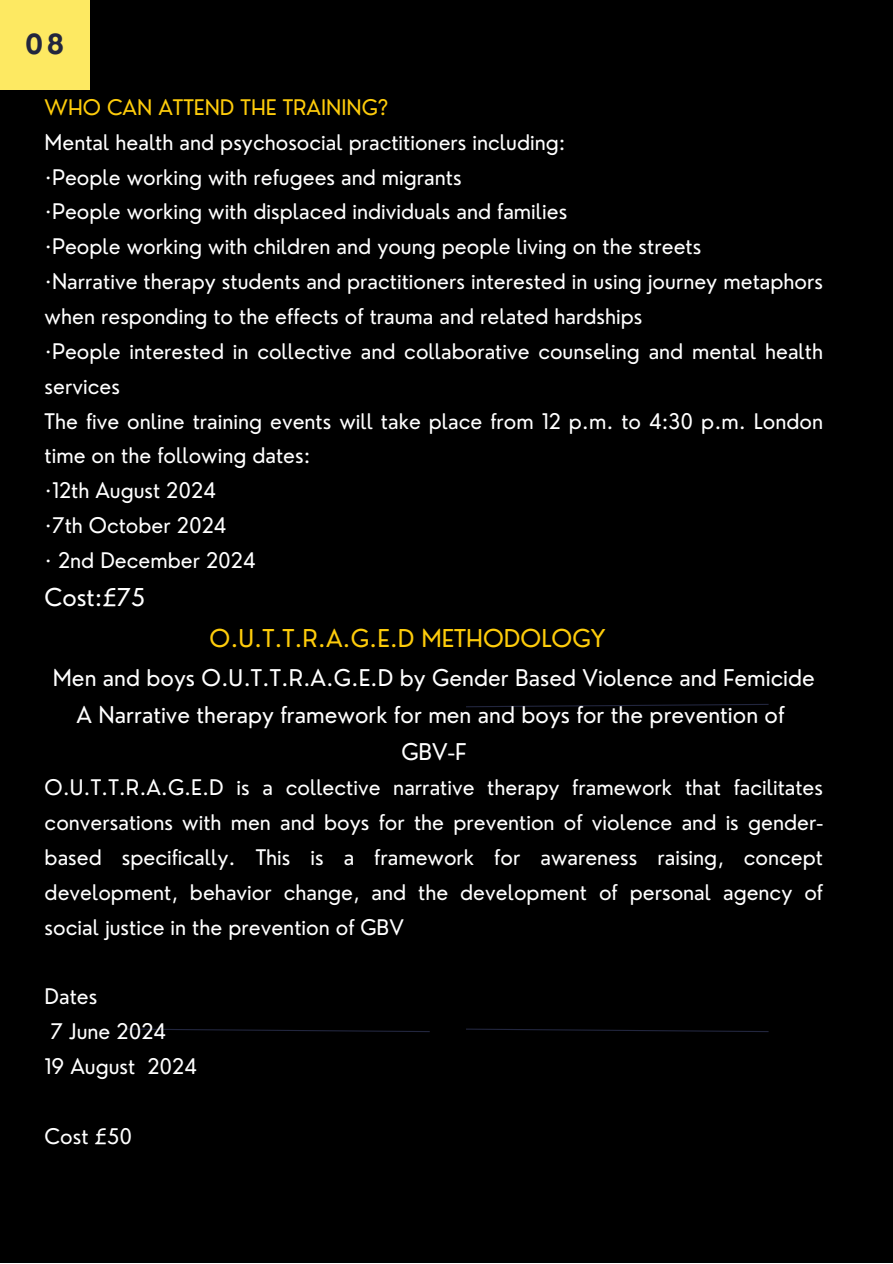
<style>
.page{position:relative;width:893px;height:1264px;background:#fff}
.page>*{position:absolute;margin:0;border:0;box-sizing:border-box;transform-origin:0 0}
.t1{font:700 27px "Nourd";color:#22263e}
.t2{font:24px "Nourd";color:#fecc0b}
.t3{font:24px "Nourd";color:#fff}
.t4{font:22.5px "Nourd";color:#fff}
.t5{font:21px/34.8px "Nourd";color:#fff}
.t6{font:21px "Nourd";color:#fecc0b}
</style>
<div class="page">
<div style="left:0;top:0;width:892px;height:1262px;background:#000"></div>
<svg style="left:466px;top:704px;width:303px;height:4px"></svg>
<svg style="left:127px;top:1028px;width:303px;height:4px"></svg>
<svg style="left:466px;top:1028px;width:303px;height:4px"></svg>
<div style="left:0;top:0;width:89px;height:89px;background:#fde962"></div>
<p class="t1" style="left:25px;top:27px;width:41px">08</p>
<p class="t6" style="left:45px;top:94px;width:345px">WHO CAN ATTEND THE TRAINING?</p>
<p class="t5" style="left:45px;top:124px;width:522px">Mental health and psychosocial practitioners including:</p>
<p class="t5" style="left:45px;top:159px;width:418px">·People working with refugees and migrants</p>
<p class="t5" style="left:45px;top:194px;width:524px">·People working with displaced individuals and families</p>
<p class="t5" style="left:45px;top:229px;width:658px">·People working with children and young people living on the streets</p>
<p class="t5" style="left:45px;top:264px;width:779px">·Narrative therapy students and practitioners interested in using journey metaphors when responding to the effects of trauma and related hardships</p>
<p class="t5" style="left:45px;top:333px;width:779px">·People interested in collective and collaborative counseling and mental health services</p>
<p class="t5" style="left:45px;top:403px;width:779px">The five online training events will take place from 12 p.m. to 4:30 p.m. London time on the following dates:</p>
<p class="t5" style="left:45px;top:473px;width:173px">·12th August 2024</p>
<p class="t5" style="left:45px;top:508px;width:183px">·7th October 2024</p>
<p class="t5" style="left:45px;top:543px;width:213px">· 2nd December 2024</p>
<p class="t3" style="left:45px;top:582px;width:102px">Cost:£75</p>
<p class="t2" style="left:210px;top:622px;width:397px">O.U.T.T.R.A.G.E.D METHODOLOGY</p>
<p class="t4" style="left:53px;top:663px;width:763px">Men and boys O.U.T.T.R.A.G.E.D by Gender Based Violence and Femicide</p>
<p class="t4" style="left:77px;top:700px;width:709px">A Narrative therapy framework for men and boys for the prevention of</p>
<p class="t4" style="left:401px;top:737px;width:66px">GBV-F</p>
<p class="t5" style="left:45px;top:770px;width:779px;text-align:justify">O.U.T.T.R.A.G.E.D is a collective narrative therapy framework that facilitates conversations with men and boys for the prevention of violence and is gender&shy;based specifically. This is a framework for awareness raising, concept development, behavior change, and the development of personal agency of social justice in the prevention of GBV</p>
<p class="t5" style="left:45px;top:979px;width:54px">Dates</p>
<p class="t5" style="left:51px;top:1013px;width:117px">7 June 2024</p>
<p class="t5" style="left:45px;top:1048px;width:154px">19 August 2024</p>
<p class="t5" style="left:45px;top:1118px;width:89px">Cost £50</p>
</div>
